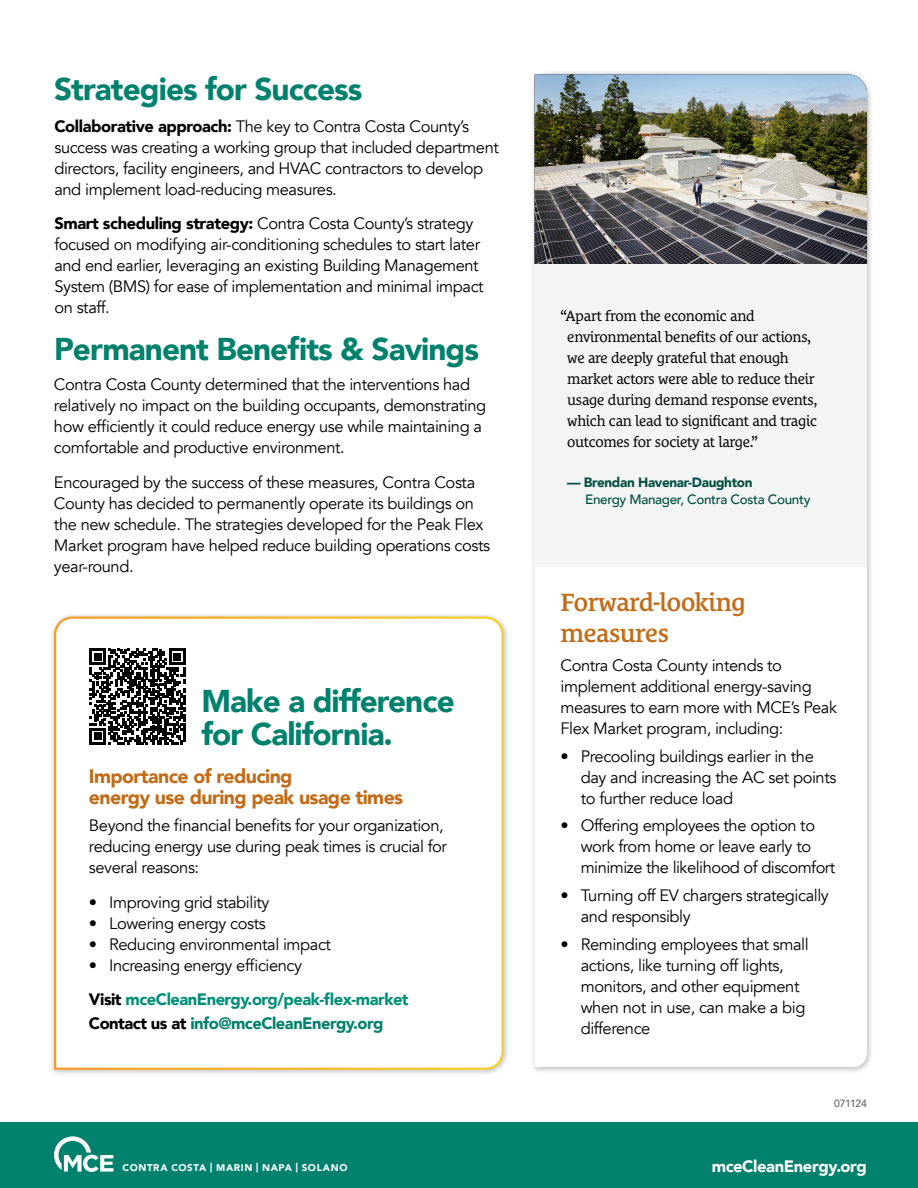
<style>
.page{position:relative;width:918px;height:1188px;background:#fff}
.page>*{position:absolute;margin:0;border:0;box-sizing:border-box;transform-origin:0 0}
.t1{font:900 31.5px/33px "Avenir";letter-spacing:-.03em;color:#00816d}
.t2{font:600 25.5px/30.6px "Le Monde Courrier Std";letter-spacing:-.02em;color:#c16c18}
.t3{font:900 19.5px/21px "Avenir";letter-spacing:-.03em;color:#c16c18}
.t4{font:16.5px/21px "Avenir";letter-spacing:-.025em;color:#010101}
.t5{font:900 16.5px "Avenir";letter-spacing:-.03em;color:#008e78}
.t6{font:900 16.5px "Avenir";letter-spacing:-.03em;color:#00816d}
.t7{font:900 16.5px "Avenir";letter-spacing:-.025em;color:#fff}
.t8{font:15px/21px "Le Monde Courrier Std";letter-spacing:-.02em;color:#010101}
.t9{font:500 13.5px "Avenir";letter-spacing:-.025em;color:#004e42}
.t10{font:900 13.5px "Avenir";letter-spacing:-.025em;color:#004e42}
.t11{font:500 10.5px "Avenir";letter-spacing:-.04em;color:#5b6770}
.t12{font:900 9.75px "Avenir";letter-spacing:.065em;color:#fff}
.s1{font-weight:900}
.s2{color:#010101}
</style>
<div class="page">
<div style="left:49px;top:611px;width:462px;height:466px;background:#000;opacity:.25"></div>
<svg style="left:53px;top:615px;width:452px;height:456px"></svg>
<div style="left:530px;top:69px;width:344px;height:1005px;background:#000;opacity:.25"></div>
<svg style="left:535px;top:567px;width:332px;height:500px"></svg>
<img style="left:535px;top:74px;width:332px;height:190px">
<svg style="left:90px;top:649px;width:95px;height:96px"></svg>
<div style="left:535px;top:264px;width:332px;height:303px;background:#f3f4f4"></div>
<div style="left:0;top:1122px;width:918px;height:66px;background:#00816d"></div>
<svg style="left:54px;top:1136px;width:60px;height:36px"></svg>
<h1 class="t1" style="left:54px;top:72px;width:310px">Strategies for Success</h1>
<p class="t4" style="left:54px;top:116px;width:446px"><span class="s1">Collaborative approach:</span> The key to Contra Costa County’s success was creating a working group that included department directors, facility engineers, and HVAC contractors to develop and implement load-reducing measures.</p>
<p class="t4" style="left:54px;top:213px;width:431px"><span class="s1">Smart scheduling strategy:</span> Contra Costa County’s strategy focused on modifying air-conditioning schedules to start later and end earlier, leveraging an existing Building Management System (BMS) for ease of implementation and minimal impact on staff.</p>
<h1 class="t1" style="left:54px;top:332px;width:427px">Permanent Benefits &amp; Savings</h1>
<p class="t4" style="left:54px;top:374px;width:434px">Contra Costa County determined that the interventions had relatively no impact on the building occupants, demonstrating how efficiently it could reduce energy use while maintaining a comfortable and productive environment.</p>
<p class="t4" style="left:54px;top:472px;width:438px">Encouraged by the success of these measures, Contra Costa County has decided to permanently operate its buildings on the new schedule. The strategies developed for the Peak Flex Market program have helped reduce building operations costs year-round.</p>
<h1 class="t1" style="left:202px;top:684px;width:255px">Make a difference for California.</h1>
<p class="t3" style="left:89px;top:765px;width:316px">Importance of reducing<br>energy use during peak usage times</p>
<p class="t4" style="left:89px;top:815px;width:360px">Beyond the financial benefits for your organization, reducing energy use during peak times is crucial for several reasons:</p>
<p class="t4" style="left:89px;top:892px;width:182px">• Improving grid stability</p>
<p class="t4" style="left:89px;top:913px;width:178px">• Lowering energy costs</p>
<p class="t4" style="left:89px;top:934px;width:244px">• Reducing environmental impact</p>
<p class="t4" style="left:89px;top:955px;width:215px">• Increasing energy efficiency</p>
<p class="t5" style="left:89px;top:985px;width:321px"><span class="s2">Visit</span> mceCleanEnergy.org/peak-flex-market</p>
<p class="t6" style="left:89px;top:1010px;width:296px"><span class="s2">Contact us at</span> info@mceCleanEnergy.org</p>
<p class="t8" style="left:567px;top:306px;width:252px;text-indent:-7px">“Apart from the economic and environmental benefits of our actions, we are deeply grateful that enough market actors were able to reduce their usage during demand response events, which can lead to significant and tragic outcomes for society at large.”</p>
<p class="t10" style="left:567px;top:471px;width:187px">— Brendan Havenar-Daughton</p>
<p class="t9" style="left:585px;top:487px;width:227px">Energy Manager, Contra Costa County</p>
<h2 class="t2" style="left:561px;top:587px;width:187px">Forward-looking measures</h2>
<p class="t4" style="left:561px;top:655px;width:278px">Contra Costa County intends to implement additional energy-saving measures to earn more with MCE’s Peak Flex Market program, including:</p>
<p class="t4" style="left:581px;top:746px;width:257px;text-indent:-20px">• Precooling buildings earlier in the day and increasing the AC set points to further reduce load</p>
<p class="t4" style="left:581px;top:815px;width:256px;text-indent:-20px">• Offering employees the option to work from home or leave early to minimize the likelihood of discomfort</p>
<p class="t4" style="left:581px;top:885px;width:250px;text-indent:-20px">• Turning off EV chargers strategically and responsibly</p>
<p class="t4" style="left:581px;top:934px;width:229px;text-indent:-20px">• Reminding employees that small actions, like turning off lights, monitors, and other equipment when not in use, can make a big difference</p>
<p class="t11" style="left:834px;top:1095px;width:34px">071124</p>
<p class="t12" style="left:123px;top:1159px;width:226px">CONTRA COSTA | MARIN | NAPA | SOLANO</p>
<p class="t7" style="left:712px;top:1152px;width:157px">mceCleanEnergy.org</p>
</div>
